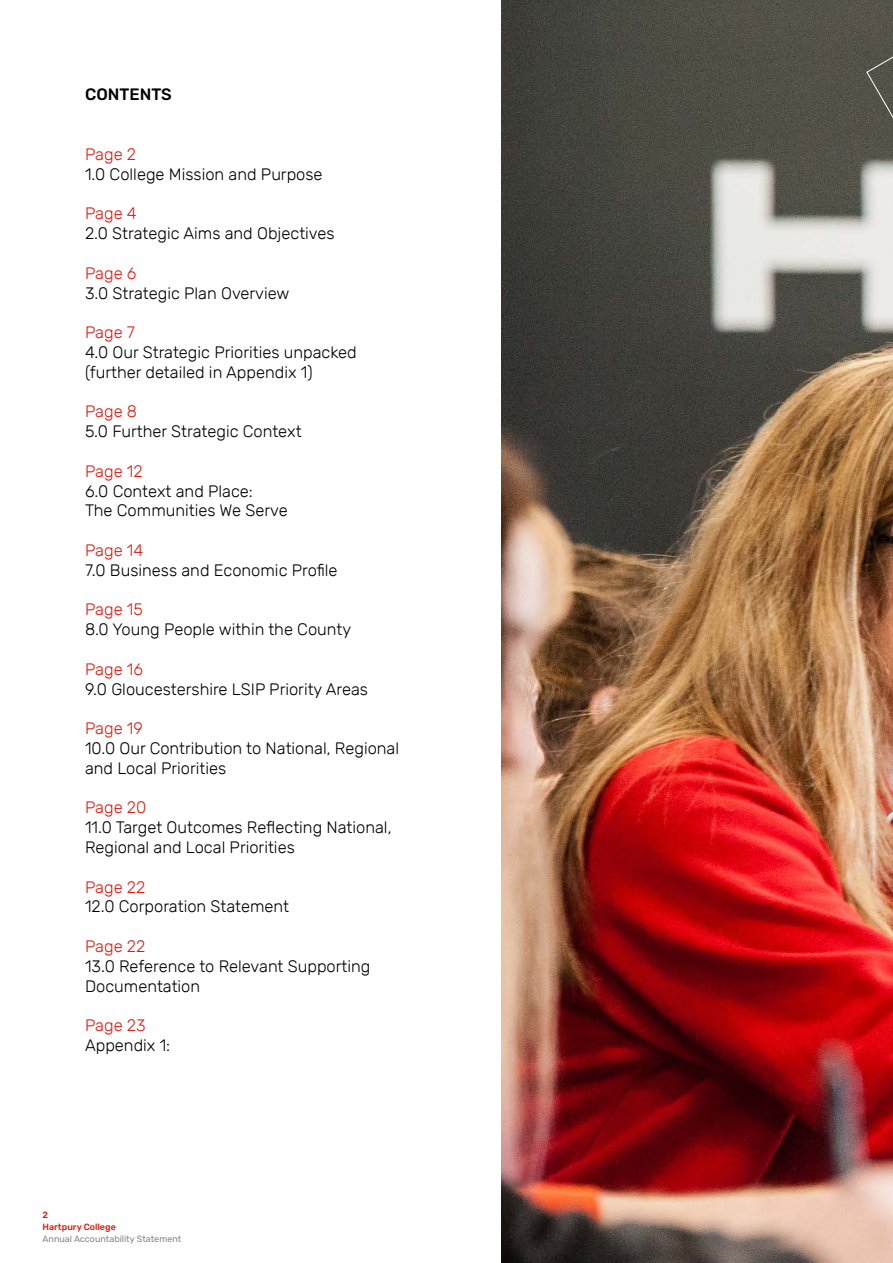
<style>
.page{position:relative;width:893px;height:1263px;background:#fff}
.page>*{position:absolute;margin:0;border:0;box-sizing:border-box;transform-origin:0 0}
.t1{font:300 16.5px/19.8px "Rubik";color:#000}
.t2{font:300 16.5px "Rubik";color:#df1b12}
.t3{font:500 16.5px "Rubik";color:#000}
.t4{font:9px "Rubik";color:#878787}
.t5{font:500 9px/12px "Rubik";color:#df1b12}
</style>
<div class="page">
<img style="left:502px;top:0;width:391px;height:1263px">
<svg style="left:866px;top:0;width:27px;height:319px;background:#9d9b94"></svg>
<p class="t3" style="left:85px;top:85px;width:88px">CONTENTS</p>
<p class="t2" style="left:85px;top:145px;width:53px">Page 2</p>
<p class="t1" style="left:85px;top:164px;width:239px">1.0 College Mission and Purpose</p>
<p class="t2" style="left:85px;top:204px;width:53px">Page 4</p>
<p class="t1" style="left:85px;top:224px;width:251px">2.0 Strategic Aims and Objectives</p>
<p class="t2" style="left:85px;top:264px;width:53px">Page 6</p>
<p class="t1" style="left:85px;top:283px;width:206px">3.0 Strategic Plan Overview</p>
<p class="t2" style="left:85px;top:323px;width:51px">Page 7</p>
<p class="t1" style="left:85px;top:343px;width:273px">4.0 Our Strategic Priorities unpacked (further detailed in Appendix 1)</p>
<p class="t2" style="left:85px;top:402px;width:54px">Page 8</p>
<p class="t1" style="left:85px;top:422px;width:218px">5.0 Further Strategic Context</p>
<p class="t2" style="left:85px;top:462px;width:59px">Page 12</p>
<p class="t1" style="left:85px;top:481px;width:204px">6.0 Context and Place:<br>The Communities We Serve</p>
<p class="t2" style="left:85px;top:541px;width:60px">Page 14</p>
<p class="t1" style="left:85px;top:560px;width:254px">7.0 Business and Economic Profile</p>
<p class="t2" style="left:85px;top:600px;width:59px">Page 15</p>
<p class="t1" style="left:85px;top:620px;width:268px">8.0 Young People within the County</p>
<p class="t2" style="left:85px;top:660px;width:60px">Page 16</p>
<p class="t1" style="left:85px;top:679px;width:284px">9.0 Gloucestershire LSIP Priority Areas</p>
<p class="t2" style="left:85px;top:719px;width:59px">Page 19</p>
<p class="t1" style="left:85px;top:739px;width:316px">10.0 Our Contribution to National, Regional and Local Priorities</p>
<p class="t2" style="left:85px;top:798px;width:63px">Page 20</p>
<p class="t1" style="left:85px;top:818px;width:308px">11.0 Target Outcomes Reflecting National,<br>Regional and Local Priorities</p>
<p class="t2" style="left:85px;top:878px;width:62px">Page 22</p>
<p class="t1" style="left:85px;top:897px;width:206px">12.0 Corporation Statement</p>
<p class="t2" style="left:85px;top:937px;width:62px">Page 22</p>
<p class="t1" style="left:85px;top:956px;width:287px">13.0 Reference to Relevant Supporting<br>Documentation</p>
<p class="t2" style="left:85px;top:1016px;width:62px">Page 23</p>
<p class="t1" style="left:85px;top:1036px;width:87px">Appendix 1:</p>
<p class="t5" style="left:43px;top:1209px;width:75px">2<br>Hartpury College</p>
<p class="t4" style="left:43px;top:1233px;width:140px">Annual Accountability Statement</p>
</div>
